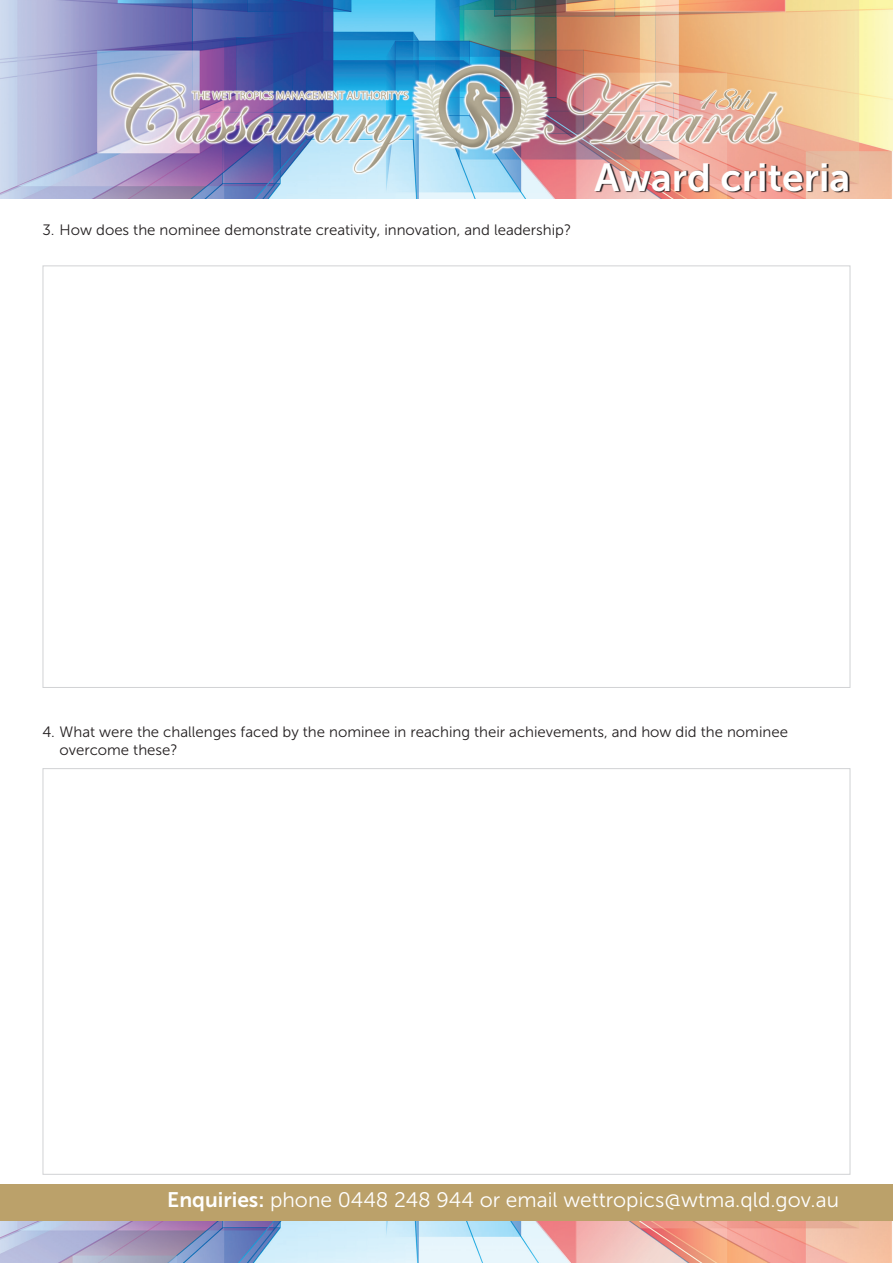
<style>
.page{position:relative;width:893px;height:1263px;background:#fff}
.page>*{position:absolute;margin:0;border:0;box-sizing:border-box;transform-origin:0 0}
.t1{font:39px "Museo Sans 700";color:#fff}
.t2{font:21px "Museo Sans 300";color:#fff}
.t3{font:15px/18px "Museo Sans 300";color:#231f20}
.s1{font-family:"Museo Sans 700"}
</style>
<div class="page">
<img style="left:0;top:1220px;width:893px;height:42px">
<img style="left:0;top:0;width:893px;height:199px">
<div style="left:0;top:1184px;width:893px;height:36px;background:#bba16a"></div>
<img style="left:595px;top:164px;width:255px;height:29px">
<p class="t3" style="left:43px;top:220px;width:530px">3. How does the nominee demonstrate creativity, innovation, and leadership?</p>
<p class="t1" style="left:594px;top:155px;width:257px">Award criteria</p>
<p class="t3" style="left:60px;top:723px;width:730px;text-indent:-17px">4. What were the challenges faced by the nominee in reaching their achievements, and how did the nominee overcome these?</p>
<p class="t2" style="left:167px;top:1188px;width:673px"><span class="s1">Enquiries:</span> phone 0448 248 944 or email wettropics@wtma.qld.gov.au</p>
</div>
